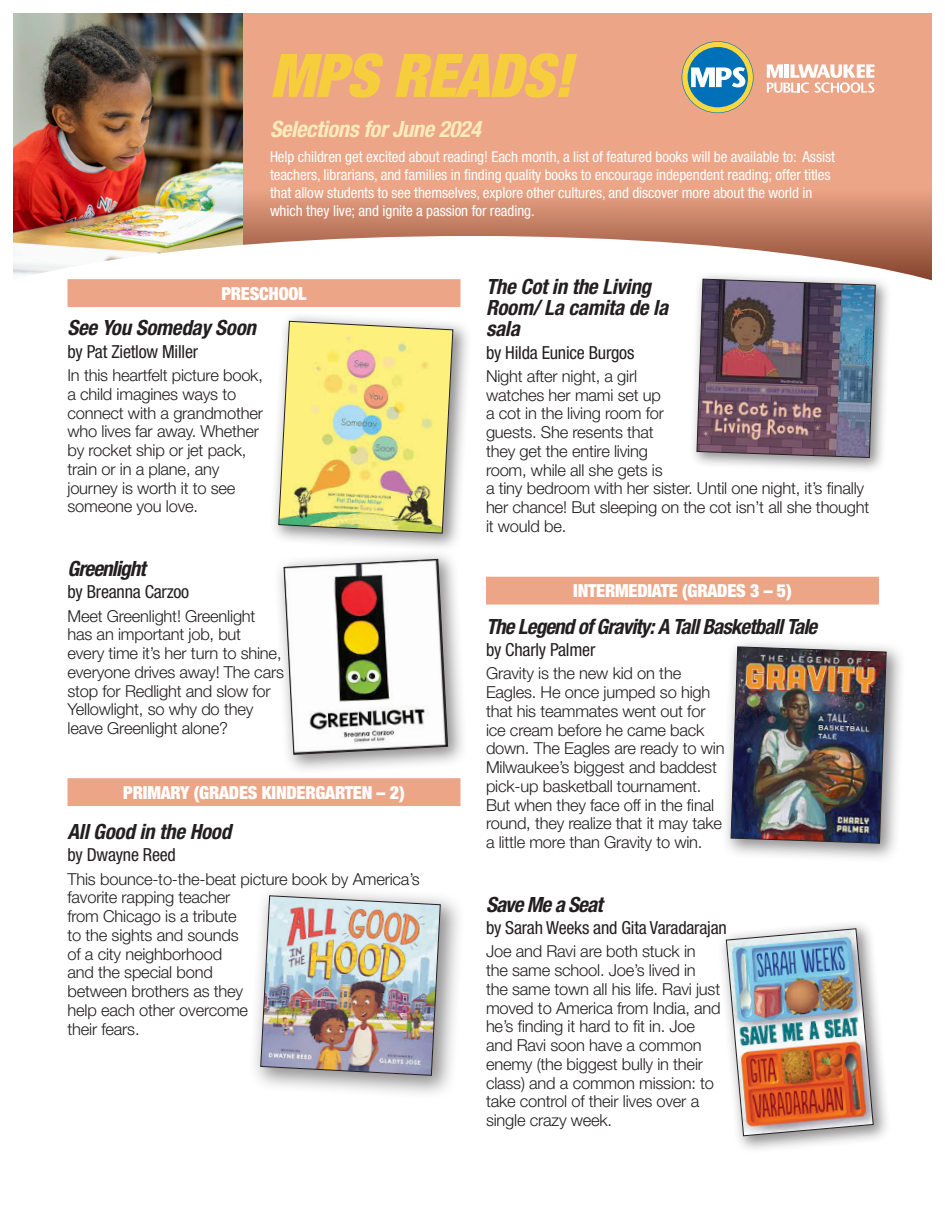
<style>
.page{position:relative;width:945px;height:1215px;background:#fff}
.page>*{position:absolute;margin:0;border:0;box-sizing:border-box;transform-origin:0 0}
.Grade_Band{font:italic 900 condensed 60px "Helvetica Neue LT Std";letter-spacing:-.01em;color:#f6ce3d}
.Grade_Band-2{font:italic 700 condensed 22.5px "Helvetica Neue LT Std";letter-spacing:-.02em;color:#fbebba}
.Book_Title{font:italic 700 condensed 21px/21px "Helvetica Neue LT Std";letter-spacing:-.01em;color:#231f20}
.Book_Title-2{font:italic 700 condensed 21px "Helvetica Neue LT Std";letter-spacing:-.04em;color:#231f20}
.Author{font:condensed 18px "Helvetica Neue LT Std";letter-spacing:-.01em;color:#231f20}
.Grade_Band-3{font:900 condensed 18px "Helvetica Neue LT Std";letter-spacing:-.01em;color:#fff}
.Body_copy{font:300 16.5px/18.8px "Helvetica Neue LT Std";letter-spacing:-.01em;color:#231f20}
.Grade_Band-4{font:condensed 15px/18px "Helvetica Neue LT Std";letter-spacing:-.005em;color:#fff}
</style>
<div class="page">
<div style="left:236px;top:14px;width:696px;height:270px;background:#eca687"></div>
<img style="left:14px;top:14px;width:229px;height:222px">
<svg style="left:243px;top:197px;width:689px;height:39px;background:#cb866a"></svg>
<svg style="left:682px;top:41px;width:72px;height:72px"></svg>
<svg style="left:767px;top:64px;width:107px;height:29px"></svg>
<svg style="left:13px;top:236px;width:919px;height:71px;fill:#fff"></svg>
<div style="left:68px;top:280px;width:392px;height:26px;background:#eca687"></div>
<hr style="left:68px;top:279px;width:392px;height:2px;background:#eca687">
<hr style="left:68px;top:306px;width:392px;height:1px;background:#eca687">
<div style="left:68px;top:779px;width:392px;height:26px;background:#eca687"></div>
<hr style="left:68px;top:778px;width:392px;height:2px;background:#eca687">
<hr style="left:68px;top:805px;width:392px;height:1px;background:#eca687">
<div style="left:487px;top:577px;width:391px;height:27px;background:#eca687"></div>
<hr style="left:486px;top:577px;width:393px;height:1px;background:#eca687">
<hr style="left:486px;top:578px;width:2px;height:25px;background:#eca687">
<svg style="left:878px;top:578px;width:1px;height:25px"></svg>
<hr style="left:486px;top:603px;width:393px;height:2px;background:#eca687">
<div style="left:269px;top:312px;width:203px;height:240px;background:#231f20;opacity:.51"></div>
<img style="left:278px;top:320px;width:176px;height:214px">
<div style="left:721px;top:636px;width:185px;height:228px;background:#231f20;opacity:.51"></div>
<img style="left:730px;top:646px;width:157px;height:198px">
<div style="left:717px;top:920px;width:174px;height:234px;background:#231f20;opacity:.51"></div>
<img style="left:726px;top:928px;width:148px;height:209px">
<div style="left:273px;top:548px;width:196px;height:227px;background:#231f20;opacity:.51"></div>
<svg style="left:283px;top:559px;width:165px;height:196px"></svg>
<div style="left:248px;top:883px;width:217px;height:217px;background:#231f20;opacity:.51"></div>
<img style="left:260px;top:895px;width:181px;height:181px">
<div style="left:688px;top:271px;width:204px;height:203px;background:#231f20;opacity:.51"></div>
<img style="left:696px;top:278px;width:180px;height:180px">
<p class="Grade_Band" style="left:270px;top:40px;width:304px">MPS READS!</p>
<p class="Grade_Band-2" style="left:270px;top:116px;width:212px">Selections for June 2024</p>
<p class="Grade_Band-4" style="left:270px;top:148px;width:566px">Help children get excited about reading! Each month, a list of featured books will be available to: Assist teachers, librarians, and families in finding quality books to encourage independent reading; offer titles that allow students to see themselves, explore other cultures, and discover more about the world in which they live; and ignite a passion for reading.</p>
<p class="Grade_Band-3" style="left:221px;top:282px;width:87px">PRESCHOOL</p>
<p class="Book_Title" style="left:68px;top:318px;width:190px">See You Someday Soon</p>
<p class="Author" style="left:68px;top:341px;width:132px">by Pat Zietlow Miller</p>
<p class="Body_copy" style="left:68px;top:365px;width:197px">In this heartfelt picture book, a child imagines ways to connect with a grandmother who lives far away. Whether by rocket ship or jet pack, train or in a plane, any journey is worth it to see someone you love.</p>
<p class="Book_Title-2" style="left:68px;top:556px;width:80px">Greenlight</p>
<p class="Author" style="left:68px;top:581px;width:123px">by Breanna Carzoo</p>
<p class="Body_copy" style="left:68px;top:606px;width:218px">Meet Greenlight! Greenlight has an important job, but<br>every time it’s her turn to shine, everyone drives away! The cars stop for Redlight and slow for<br>Yellowlight, so why do they leave Greenlight alone?</p>
<p class="Grade_Band-3" style="left:123px;top:781px;width:283px">PRIMARY (GRADES KINDERGARTEN – 2)</p>
<p class="Book_Title" style="left:68px;top:821px;width:165px">All Good in the Hood</p>
<p class="Author" style="left:68px;top:844px;width:110px">by Dwayne Reed</p>
<p class="Body_copy" style="left:68px;top:869px;width:354px">This bounce-to-the-beat picture book by America’s favorite rapping teacher<br>from Chicago is a tribute<br>to the sights and sounds<br>of a city neighborhood<br>and the special bond<br>between brothers as they<br>help each other overcome<br>their fears.</p>
<p class="Book_Title" style="left:486px;top:277px;width:184px">The Cot in the Living<br>Room/ La camita de la sala</p>
<p class="Author" style="left:486px;top:342px;width:150px">by Hilda Eunice Burgos</p>
<p class="Body_copy" style="left:486px;top:366px;width:385px">Night after night, a girl<br>watches her mami set up<br>a cot in the living room for<br>guests. She resents that<br>they get the entire living<br>room, while all she gets is<br>a tiny bedroom with her sister. Until one night, it’s finally her chance! But sleeping on the cot isn’t all she thought it would be.</p>
<p class="Grade_Band-3" style="left:573px;top:580px;width:220px">INTERMEDIATE (GRADES 3 – 5)</p>
<p class="Book_Title-2" style="left:486px;top:614px;width:333px">The Legend of Gravity: A Tall Basketball Tale</p>
<p class="Author" style="left:486px;top:639px;width:111px">by Charly Palmer</p>
<p class="Body_copy" style="left:486px;top:664px;width:240px">Gravity is the new kid on the<br>Eagles. He once jumped so high that his teammates went out for ice cream before he came back down. The Eagles are ready to win<br>Milwaukee’s biggest and baddest pick-up basketball tournament.<br>But when they face off in the final round, they realize that it may take a little more than Gravity to win.</p>
<p class="Book_Title-2" style="left:486px;top:892px;width:118px">Save Me a Seat</p>
<p class="Author" style="left:486px;top:917px;width:242px">by Sarah Weeks and Gita Varadarajan</p>
<p class="Body_copy" style="left:486px;top:942px;width:236px">Joe and Ravi are both stuck in the same school. Joe’s lived in the same town all his life. Ravi just moved to America from India, and he’s finding it hard to fit in. Joe and Ravi soon have a common enemy (the biggest bully in their class) and a common mission: to take control of their lives over a single crazy week.</p>
</div>
